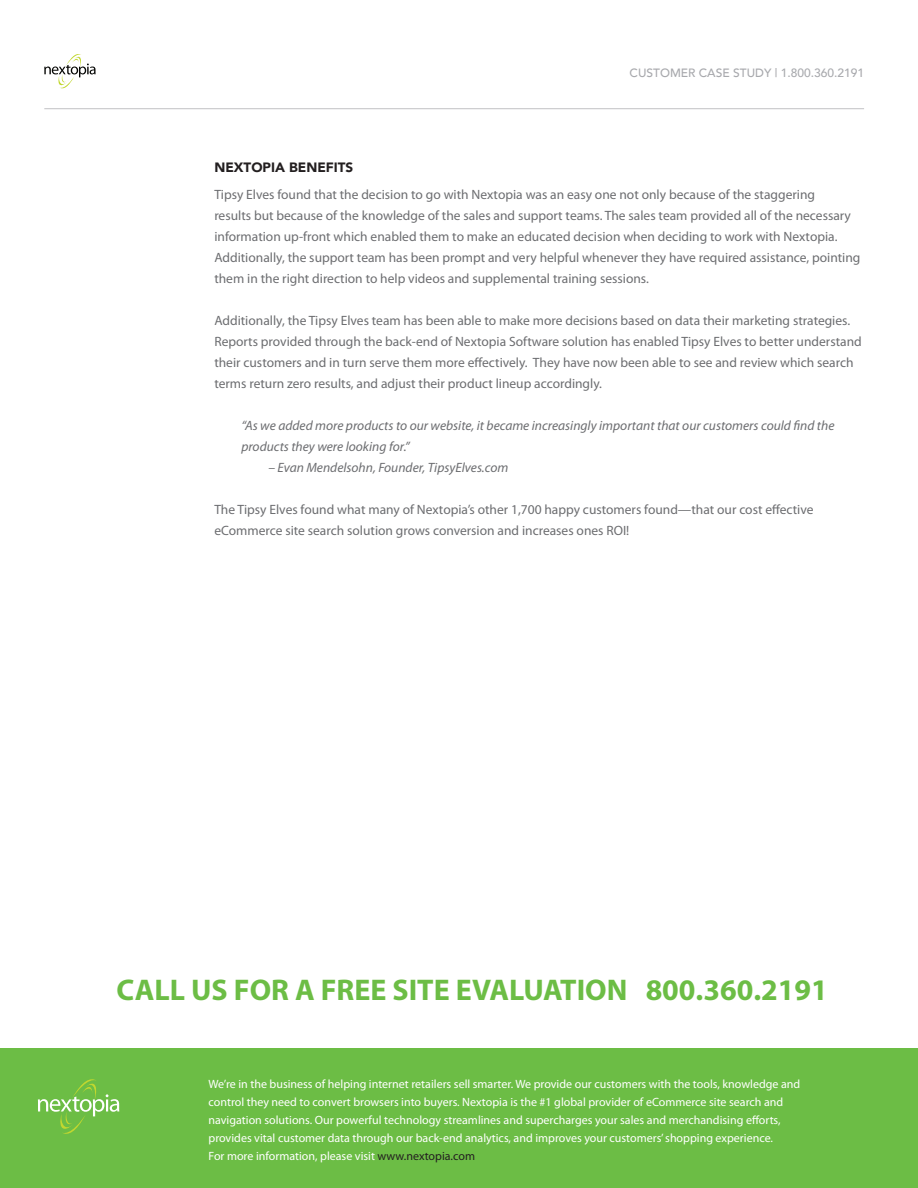
<style>
.page{position:relative;width:918px;height:1188px;background:#fff}
.page>*{position:absolute;margin:0;border:0;box-sizing:border-box;transform-origin:0 0}
.t1{font:700 30px "Myriad Pro";color:#6cbd45}
.t2{font:13.5px/21px "Myriad Pro";color:#6c6d70}
.t3{font:italic 13.5px/21px "Myriad Pro";color:#6c6d70}
.t4{font:900 13.5px "Avenir";color:#231f20}
.t5{font:12px/18px "Myriad Pro";color:#fff}
.t6{font:500 12px "Avenir";color:#a8a9ad}
.s1{color:#231f20}
</style>
<div class="page">
<svg style="left:44px;top:54px;width:52px;height:34px"></svg>
<hr style="left:44px;top:108px;width:820px;height:1px;background:#c1c2c4">
<div style="left:0;top:1048px;width:918px;height:140px;background:#6cbd45"></div>
<svg style="left:38px;top:1079px;width:81px;height:55px"></svg>
<p class="t6" style="left:630px;top:63px;width:236px">CUSTOMER CASE STUDY | 1.800.360.2191</p>
<p class="t4" style="left:214px;top:156px;width:140px">NEXTOPIA BENEFITS</p>
<p class="t2" style="left:214px;top:184px;width:648px">Tipsy Elves found that the decision to go with Nextopia was an easy one not only because of the staggering<br>results but because of the knowledge of the sales and support teams. The sales team provided all of the necessary information up-front which enabled them to make an educated decision when deciding to work with Nextopia.<br>Additionally, the support team has been prompt and very helpful whenever they have required assistance, pointing them in the right direction to help videos and supplemental training sessions.</p>
<p class="t2" style="left:214px;top:310px;width:649px">Additionally, the Tipsy Elves team has been able to make more decisions based on data their marketing strategies.<br>Reports provided through the back-end of Nextopia Software solution has enabled Tipsy Elves to better understand their customers and in turn serve them more effectively. They have now been able to see and review which search terms return zero results, and adjust their product lineup accordingly.</p>
<p class="t3" style="left:241px;top:415px;width:595px">“As we added more products to our website, it became increasingly important that our customers could find the products they were looking for.”</p>
<p class="t3" style="left:268px;top:457px;width:241px">– Evan Mendelsohn, Founder, TipsyElves.com</p>
<p class="t2" style="left:214px;top:499px;width:601px">The Tipsy Elves found what many of Nextopia’s other 1,700 happy customers found—that our cost effective eCommerce site search solution grows conversion and increases ones ROI!</p>
<h1 class="t1" style="left:117px;top:970px;width:713px">CALL US FOR A FREE SITE EVALUATION 800.360.2191</h1>
<p class="t5" style="left:209px;top:1075px;width:593px">We’re in the business of helping internet retailers sell smarter. We provide our customers with the tools, knowledge and control they need to convert browsers into buyers. Nextopia is the #1 global provider of eCommerce site search and navigation solutions. Our powerful technology streamlines and supercharges your sales and merchandising efforts, provides vital customer data through our back-end analytics, and improves your customers’ shopping experience.<br>For more information, please visit <span class="s1">www.nextopia.com</span></p>
</div>
